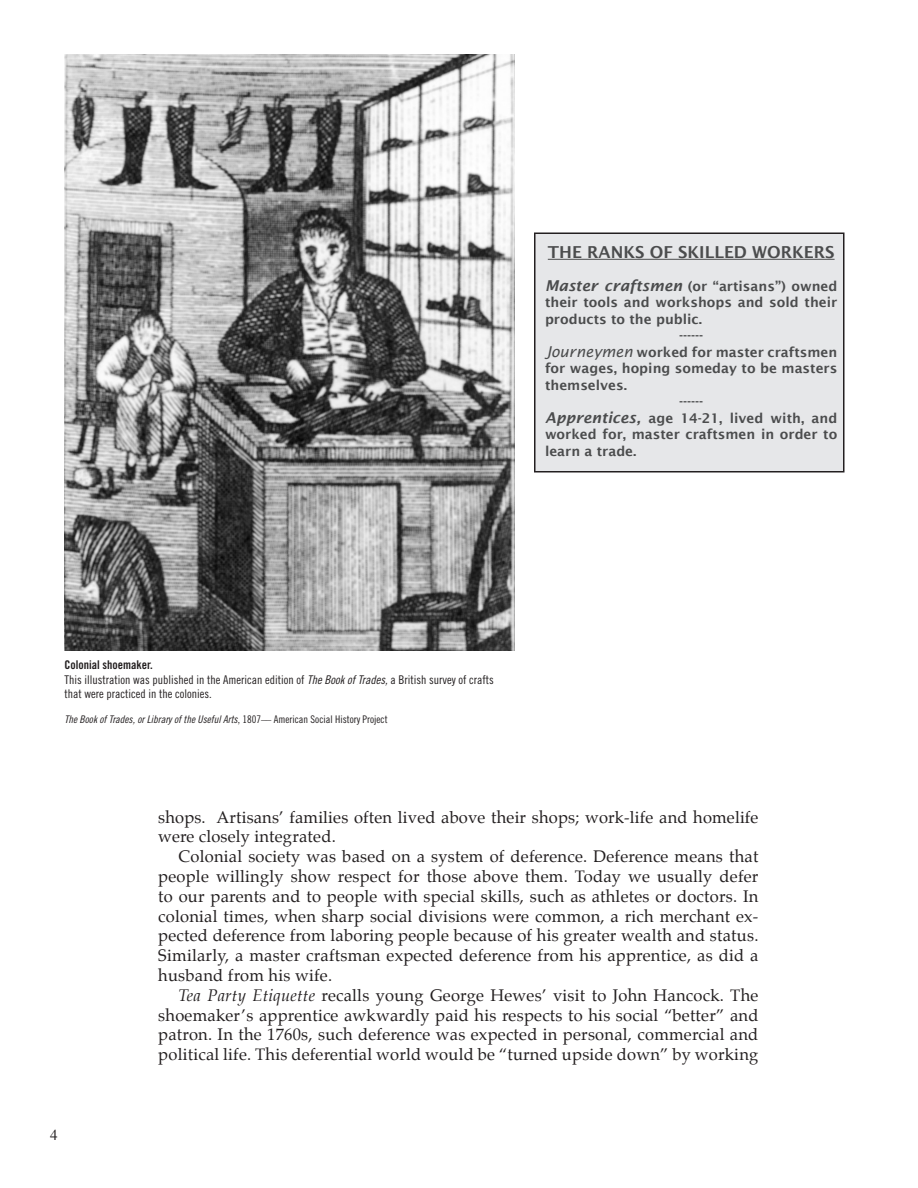
<style>
.page{position:relative;width:918px;height:1188px;background:#fff}
.page>*{position:absolute;margin:0;border:0;box-sizing:border-box;transform-origin:0 0}
.main_text{font:16.5px/19.8px "Palatino";letter-spacing:.015em;color:#231f20;text-align:justify}
.quote_source{font:600 16.5px "Lucida Sans";color:#4b4c4d}
.t1{font:15px "Times";color:#231f20}
.quote_source-2{font:600 13.5px/16.5px "Lucida Sans";color:#4b4c4d;text-align:justify}
.caption_left{font:12px/14.4px "Trade Gothic Cond Eighteen";color:#231f20}
.caption_left-2{font:12px "Trade Gothic Bold Cond Twenty";color:#231f20}
.caption_source_left{font:10.5px "Trade Gothic Cond Eighteen Obl";color:#231f20}
.s1{font-style:italic;font-size:15px}
.s2{font-weight:400;font-style:italic;font-size:15px}
.s3{font-family:"Trade Gothic Cond Eighteen Obl"}
.s4{font-family:"Trade Gothic Cond Eighteen"}
.s5{font-style:italic}
</style>
<div class="page">
<div style="left:535px;top:233px;width:309px;height:239px;background:#e6e7e9"></div>
<div style="left:534px;top:232px;width:310px;height:240px;border:2px solid #231f20"></div>
<hr style="left:548px;top:259px;width:287px;height:1px;background:#4b4c4d">
<img style="left:64px;top:54px;width:450px;height:597px">
<p class="quote_source" style="left:548px;top:242px;width:288px">THE RANKS OF SKILLED WORKERS</p>
<p class="quote_source-2" style="left:545px;top:278px;width:294px"><span class="s1">Master craftsmen</span> (or “artisans”) owned their tools and workshops and sold their products to the public.</p>
<p class="quote_source-2" style="left:679px;top:327px;width:26px">------</p>
<p class="quote_source-2" style="left:545px;top:344px;width:294px"><span class="s2">Journeymen</span> worked for master craftsmen for wages, hoping someday to be masters themselves.</p>
<p class="quote_source-2" style="left:679px;top:393px;width:26px">------</p>
<p class="quote_source-2" style="left:545px;top:410px;width:294px"><span class="s1">Apprentices,</span> age 14-21, lived with, and worked for, master craftsmen in order to learn a trade.</p>
<p class="caption_left-2" style="left:64px;top:658px;width:90px">Colonial shoemaker.</p>
<p class="caption_left" style="left:64px;top:672px;width:431px">This illustration was published in the American edition of <span class="s3">The Book of Trades,</span> a British survey of crafts that were practiced in the colonies.</p>
<p class="caption_source_left" style="left:64px;top:713px;width:325px">The Book of Trades, or Library of the Useful Arts<span class="s4">, 1807–– American Social History Project</span></p>
<p class="t1" style="left:50px;top:1121px;width:9px">4</p>
<p class="main_text" style="left:158px;top:807px;width:602px">shops. Artisans’ families often lived above their shops; work-life and homelife were closely integrated.</p>
<p class="main_text" style="left:158px;top:847px;width:602px;text-indent:20px">Colonial society was based on a system of deference. Deference means that people willingly show respect for those above them. Today we usually defer to our parents and to people with special skills, such as athletes or doctors. In colonial times, when sharp social divisions were common, a rich merchant ex&shy;pected deference from laboring people because of his greater wealth and status.<br>Similarly, a master craftsman expected deference from his apprentice, as did a husband from his wife.</p>
<p class="main_text" style="left:158px;top:985px;width:602px;text-indent:20px"><span class="s5">Tea Party Etiquette</span> recalls young George Hewes’ visit to John Hancock. The shoemaker’s apprentice awkwardly paid his respects to his social “better” and patron. In the 1760s, such deference was expected in personal, commercial and political life. This deferential world would be “turned upside down” by working</p>
</div>
